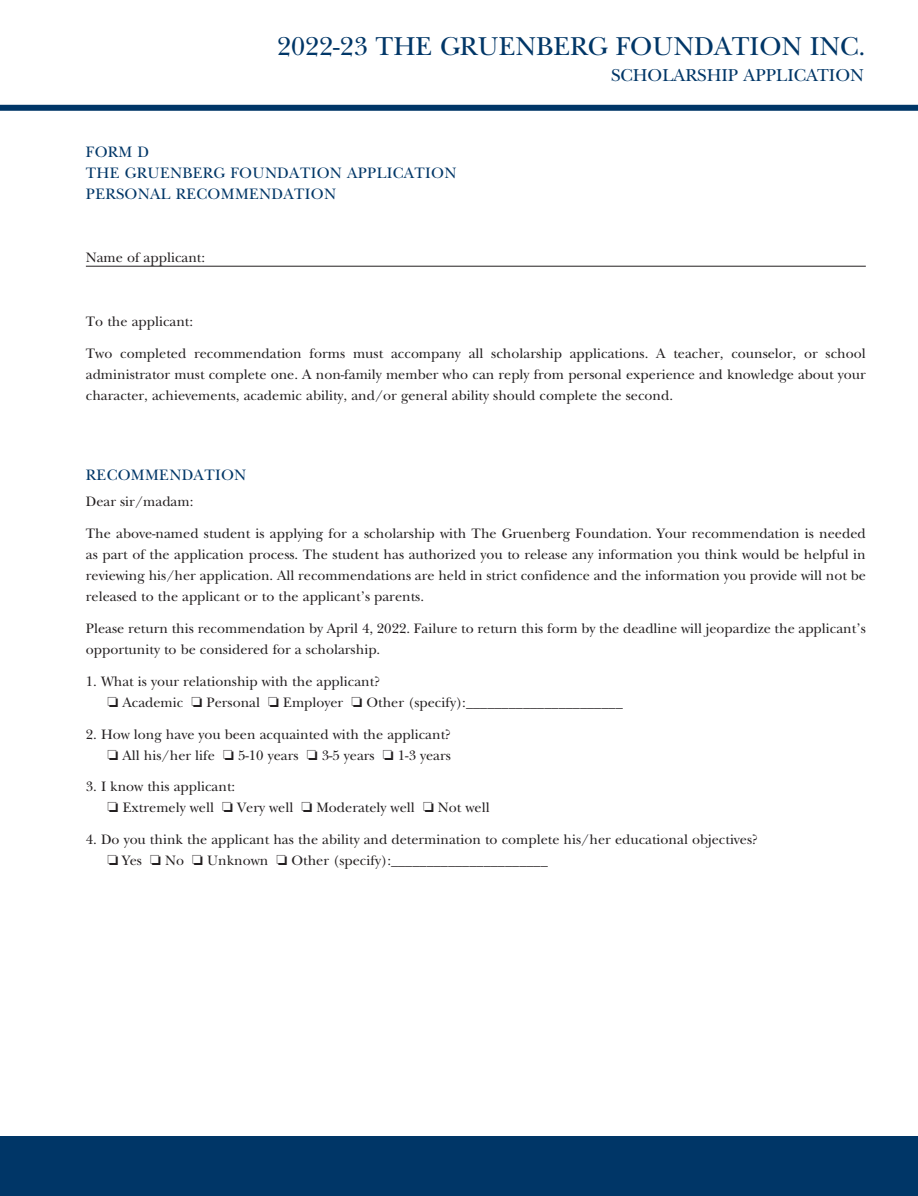
<style>
.page{position:relative;width:918px;height:1196px;background:#fff}
.page>*{position:absolute;margin:0;border:0;box-sizing:border-box;transform-origin:0 0}
.t1{font:27px "New Baskerville";color:#003667}
.t2{font:18px "New Baskerville";color:#003667}
.small_SUBHEAD_NEW{font:15.75px/21px "New Baskerville";letter-spacing:.02em;color:#003667}
.body_copy{font:14.25px/21px "New Baskerville";color:#231f20;text-align:justify}
.bullet_copy___no_tab{font:14.25px "New Baskerville";color:#231f20}
.form{font:14.25px "New Baskerville";color:#231f20}
</style>
<div class="page">
<div style="left:0;top:1136px;width:918px;height:59px;background:#003667"></div>
<div style="left:0;top:105px;width:918px;height:6px;background:#003667"></div>
<hr style="left:86px;top:266px;width:780px;height:1px;background:#231f20">
<p class="t1" style="left:277px;top:31px;width:590px">2022-23 THE GRUENBERG FOUNDATION INC.</p>
<p class="t2" style="left:611px;top:64px;width:254px">SCHOLARSHIP APPLICATION</p>
<p class="small_SUBHEAD_NEW" style="left:86px;top:141px;width:372px">FORM D<br>THE GRUENBERG FOUNDATION APPLICATION<br>PERSONAL RECOMMENDATION</p>
<p class="form" style="left:86px;top:249px;width:121px">Name of applicant:</p>
<p class="body_copy" style="left:86px;top:311px;width:109px">To the applicant:</p>
<p class="body_copy" style="left:86px;top:343px;width:781px">Two completed recommendation forms must accompany all scholarship applications. A teacher, counselor, or school administrator must complete one. A non-family member who can reply from personal experience and knowledge about your character, achievements, academic ability, and/or general ability should complete the second.</p>
<p class="small_SUBHEAD_NEW" style="left:86px;top:464px;width:162px">RECOMMENDATION</p>
<p class="body_copy" style="left:86px;top:491px;width:109px">Dear sir/madam:</p>
<p class="body_copy" style="left:86px;top:523px;width:781px">The above-named student is applying for a scholarship with The Gruenberg Foundation. Your recommendation is needed as part of the application process. The student has authorized you to release any information you think would be helpful in reviewing his/her application. All recommendations are held in strict confidence and the information you provide will not be released to the applicant or to the applicant’s parents.</p>
<p class="body_copy" style="left:86px;top:618px;width:781px">Please return this recommendation by April 4, 2022. Failure to return this form by the deadline will jeopardize the applicant’s opportunity to be considered for a scholarship.</p>
<p class="bullet_copy___no_tab" style="left:86px;top:672px;width:296px">1. What is your relationship with the applicant?</p>
<p class="bullet_copy___no_tab" style="left:107px;top:693px;width:517px">□ Academic □ Personal □ Employer □ Other (specify):______________________</p>
<p class="bullet_copy___no_tab" style="left:86px;top:725px;width:366px">2. How long have you been acquainted with the applicant?</p>
<p class="bullet_copy___no_tab" style="left:107px;top:746px;width:345px">□ All his/her life □ 5-10 years □ 3-5 years □ 1-3 years</p>
<p class="bullet_copy___no_tab" style="left:86px;top:778px;width:151px">3. I know this applicant:</p>
<p class="bullet_copy___no_tab" style="left:107px;top:799px;width:384px">□ Extremely well □ Very well □ Moderately well □ Not well</p>
<p class="bullet_copy___no_tab" style="left:86px;top:831px;width:673px">4. Do you think the applicant has the ability and determination to complete his/her educational objectives?</p>
<p class="bullet_copy___no_tab" style="left:107px;top:852px;width:442px">□ Yes □ No □ Unknown □ Other (specify):______________________</p>
</div>
